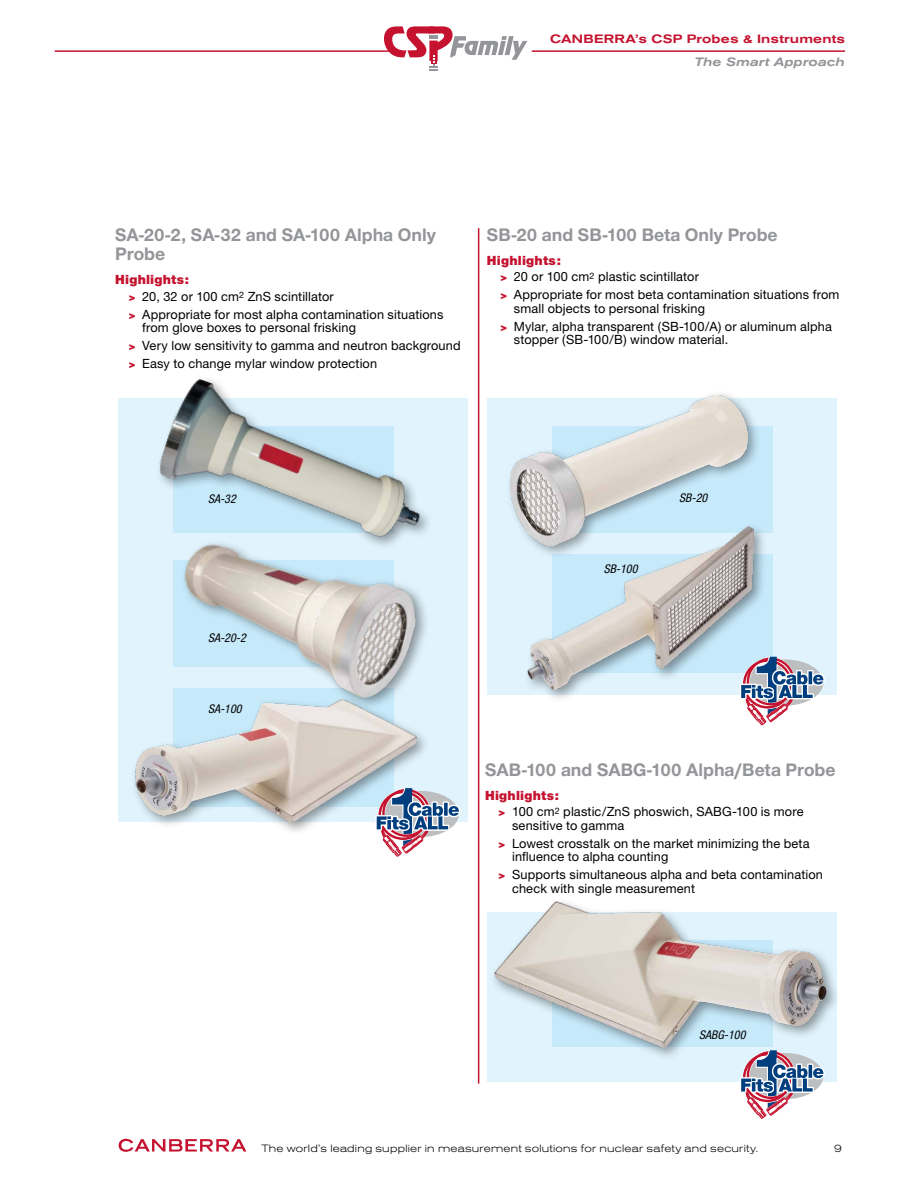
<style>
.page{position:relative;width:918px;height:1188px;background:#fff}
.page>*{position:absolute;margin:0;border:0;box-sizing:border-box;transform-origin:0 0}
.t1{font:700 18.75px/19.5px "Nimbus AREVA";color:#939598}
.t2{font:12.75px/16.5px "Helvetica Neue";letter-spacing:.01em;color:#000}
.t3{font:italic condensed 12px "Helvetica Neue";color:#000}
.t4{font:500 expanded 12px "Akzidenz Grotesk BQ";letter-spacing:.02em;color:#c4122f}
.t5{font:italic 500 expanded 12px "Akzidenz Grotesk BQ";letter-spacing:.01em;color:#939598}
.t6{font:300 expanded 10.5px "Akzidenz Grotesk BQ";letter-spacing:.025em;color:#000}
.s1{font-weight:900;color:#c4122f}
.s2{font-weight:900;font-size:11.25px;color:#c4122f}
</style>
<div class="page">
<hr style="left:55px;top:50px;width:790px;height:2px;background:#c4122f">
<svg style="left:384px;top:26px;width:151px;height:45px"></svg>
<svg style="left:119px;top:1139px;width:127px;height:13px"></svg>
<div style="left:488px;top:912px;width:349px;height:169px;background:#e1f4fd"></div>
<div style="left:488px;top:398px;width:349px;height:297px;background:#e1f4fd"></div>
<div style="left:552px;top:427px;width:221px;height:106px;background:#c7eafb"></div>
<div style="left:506px;top:390px;width:256px;height:170px;background:#000;opacity:.4"></div>
<img style="left:511px;top:395px;width:236px;height:150px">
<div style="left:522px;top:522px;width:246px;height:181px;background:#000;opacity:.4"></div>
<img style="left:527px;top:526px;width:227px;height:164px">
<hr style="left:478px;top:228px;width:1px;height:856px;background:#c4122f">
<div style="left:119px;top:398px;width:349px;height:423px;background:#e1f4fd"></div>
<div style="left:131px;top:694px;width:299px;height:142px;background:#000;opacity:.4"></div>
<img style="left:136px;top:699px;width:280px;height:123px">
<img style="left:142px;top:556px;width:288px;height:195px">
<img style="left:159px;top:379px;width:270px;height:177px">
<div style="left:489px;top:897px;width:352px;height:164px;background:#000;opacity:.4"></div>
<img style="left:494px;top:902px;width:333px;height:145px">
<svg style="left:374px;top:787px;width:89px;height:70px"></svg>
<svg style="left:738px;top:655px;width:87px;height:71px"></svg>
<svg style="left:738px;top:1049px;width:89px;height:70px"></svg>
<p class="t4" style="left:550px;top:32px;width:296px">CANBERRA’s CSP Probes &amp; Instruments</p>
<p class="t5" style="left:695px;top:55px;width:152px">The Smart Approach</p>
<h1 class="t1" style="left:115px;top:225px;width:322px">SA-20-2, SA-32 and SA-100 Alpha Only<br>Probe</h1>
<p class="t2" style="left:129px;top:271px;width:207px;text-indent:-13px"><span class="s1">Highlights:<br></span><span class="s2">&gt;</span> 20, 32 or 100 cm<sup>2</sup> ZnS scintillator</p>
<p class="t2" style="left:142px;top:307px;width:303px;line-height:13.5px;text-indent:-14px"><span class="s2">&gt;</span> Appropriate for most alpha contamination situations from glove boxes to personal frisking</p>
<p class="t2" style="left:129px;top:336px;width:333px;line-height:18px"><span class="s2">&gt;</span> Very low sensitivity to gamma and neutron background <span class="s2">&gt;</span> Easy to change mylar window protection</p>
<h1 class="t1" style="left:487px;top:225px;width:292px">SB-20 and SB-100 Beta Only Probe</h1>
<p class="t2" style="left:500px;top:252px;width:200px;text-indent:-13px"><span class="s1">Highlights:<br></span><span class="s2">&gt;</span> 20 or 100 cm<sup>2</sup> plastic scintillator</p>
<p class="t2" style="left:514px;top:288px;width:327px;line-height:13.5px;text-indent:-14px"><span class="s2">&gt;</span> Appropriate for most beta contamination situations from small objects to personal frisking</p>
<p class="t2" style="left:514px;top:319px;width:319px;line-height:13.5px;text-indent:-14px"><span class="s2">&gt;</span> Mylar, alpha transparent (SB-100/A) or aluminum alpha stopper (SB-100/B) window material.</p>
<p class="t3" style="left:208px;top:492px;width:29px">SA-32</p>
<p class="t3" style="left:208px;top:630px;width:39px">SA-20-2</p>
<p class="t3" style="left:208px;top:702px;width:35px">SA-100</p>
<p class="t3" style="left:604px;top:562px;width:35px">SB-100</p>
<p class="t3" style="left:679px;top:491px;width:29px">SB-20</p>
<h1 class="t1" style="left:485px;top:760px;width:352px">SAB-100 and SABG-100 Alpha/Beta Probe</h1>
<p class="t2" style="left:499px;top:787px;width:306px;text-indent:-13px"><span class="s1">Highlights:<br></span><span class="s2">&gt;</span> 100 cm<sup>2</sup> plastic/ZnS phoswich, SABG-100 is more</p>
<p class="t2" style="left:499px;top:816px;width:313px;line-height:18px;text-indent:13px">sensitive to gamma<br><span class="s2">&gt;</span> Lowest crosstalk on the market minimizing the beta</p>
<p class="t2" style="left:499px;top:848px;width:326px;line-height:18px;text-indent:14px">influence to alpha counting<br><span class="s2">&gt;</span> Supports simultaneous alpha and beta contamination</p>
<p class="t2" style="left:512px;top:880px;width:184px">check with single measurement</p>
<p class="t3" style="left:699px;top:1028px;width:48px">SABG-100</p>
<p class="t6" style="left:261px;top:1142px;width:499px">The world’s leading supplier in measurement solutions for nuclear safety and security.</p>
<p class="t6" style="left:834px;top:1142px;width:9px">9</p>
</div>
